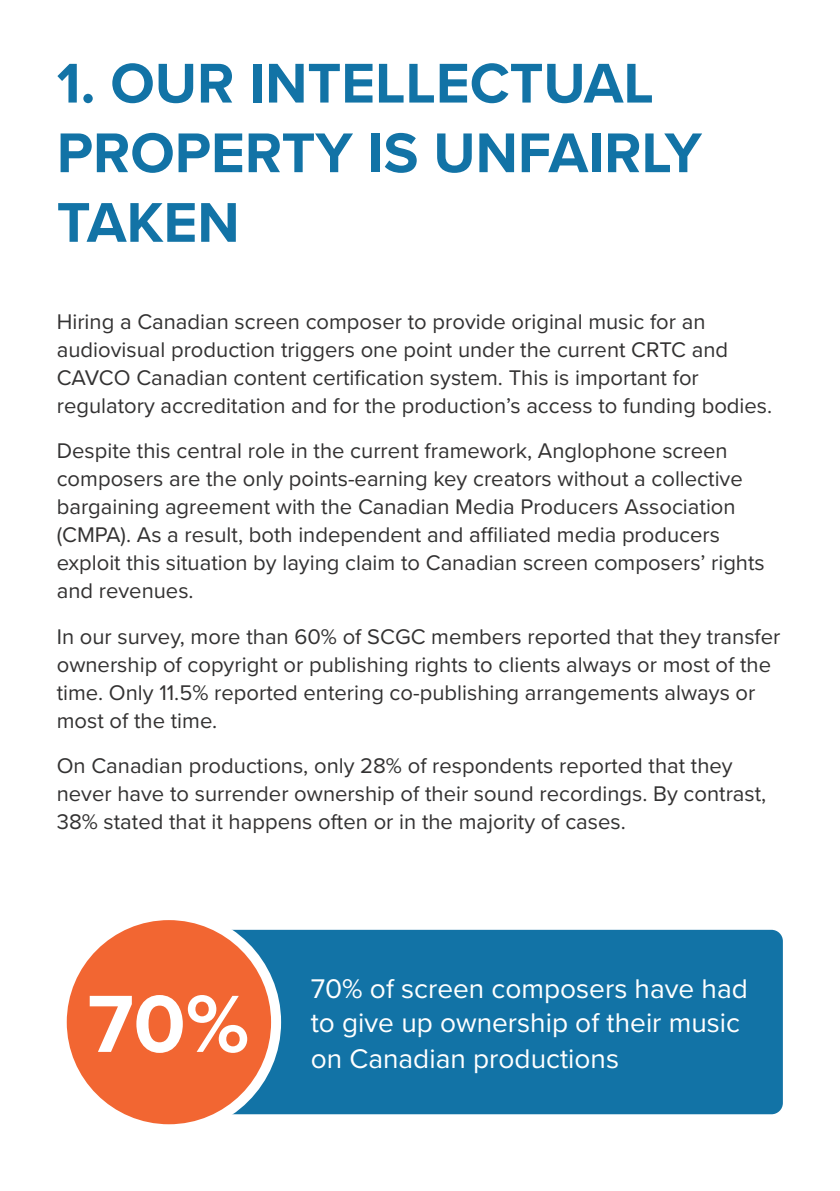
<style>
.page{position:relative;width:840px;height:1191px;background:#fff}
.page>*{position:absolute;margin:0;border:0;box-sizing:border-box;transform-origin:0 0}
.t1{font:700 84px "Proxima Nova";color:#fff}
.t2{font:700 58px/69.6px "Proxima Nova";color:#1273a6}
.t3{font:28px/33.6px "Proxima Nova";color:#fff}
.t4{font:22px/28px "Proxima Nova";color:#333232}
</style>
<div class="page">
<div style="left:169px;top:929px;width:613px;height:185px;background:#1273a6;border-radius:11px"></div>
<div style="left:62px;top:915px;width:214px;height:214px;background:#f26632;border-radius:50%"></div>
<div style="left:57px;top:910px;width:224px;height:224px;border:10px solid #fff;border-radius:50%"></div>
<h2 class="t2" style="left:57px;top:47px;width:646px">1. OUR INTELLECTUAL<br>PROPERTY IS UNFAIRLY<br>TAKEN</h2>
<p class="t4" style="left:57px;top:307px;width:716px">Hiring a Canadian screen composer to provide original music for an audiovisual production triggers one point under the current CRTC and CAVCO Canadian content certification system. This is important for regulatory accreditation and for the production’s access to funding bodies.</p>
<p class="t4" style="left:57px;top:436px;width:709px">Despite this central role in the current framework, Anglophone screen composers are the only points-earning key creators without a collective bargaining agreement with the Canadian Media Producers Association (CMPA). As a result, both independent and affiliated media producers exploit this situation by laying claim to Canadian screen composers’ rights and revenues.</p>
<p class="t4" style="left:57px;top:621px;width:724px">In our survey, more than 60% of SCGC members reported that they transfer ownership of copyright or publishing rights to clients always or most of the time. Only 11.5% reported entering co-publishing arrangements always or most of the time.</p>
<p class="t4" style="left:57px;top:750px;width:710px">On Canadian productions, only 28% of respondents reported that they never have to surrender ownership of their sound recordings. By contrast,<br>38% stated that it happens often or in the majority of cases.</p>
<h1 class="t1" style="left:88px;top:961px;width:163px">70%</h1>
<p class="t3" style="left:310px;top:971px;width:438px">70% of screen composers have had to give up ownership of their music</p>
<p class="t3" style="left:310px;top:1040px;width:310px">on Canadian productions</p>
</div>
